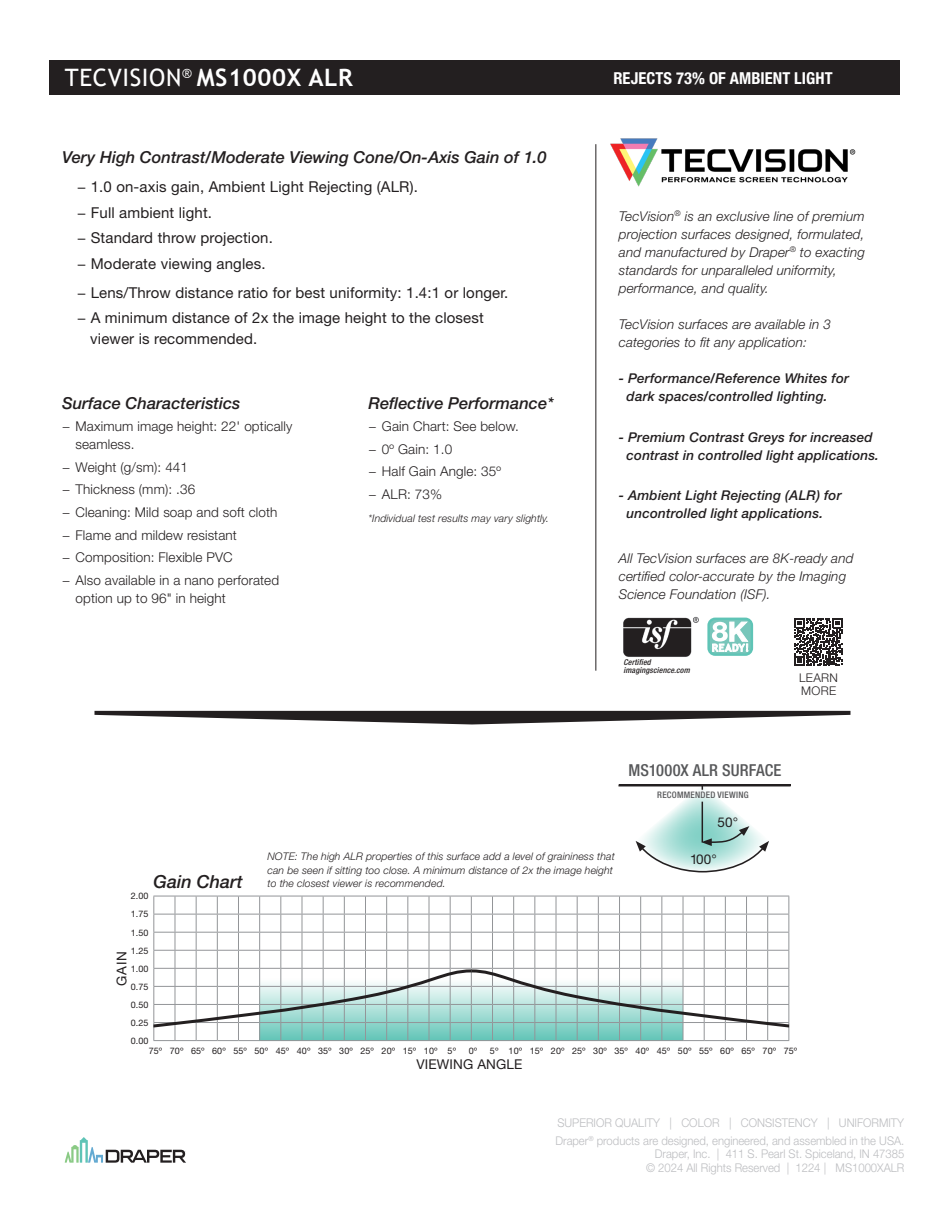
<style>
.page{position:relative;width:945px;height:1215px;background:#fff}
.page>*{position:absolute;margin:0;border:0;box-sizing:border-box;transform-origin:0 0}
.t1{font:700 24px "Trebuchet MS";letter-spacing:.025em;color:#fff}
.t2{font:italic 500 18px "Helvetica Neue LT Std";color:#231f20}
.t3{font:italic 500 16.5px "Helvetica Neue LT Std";color:#231f20}
.t4{font:700 condensed 16.5px "Helvetica Neue LT Std";letter-spacing:.005em;color:#fff}
.t5{font:500 condensed 16.5px "Helvetica Neue LT Std";letter-spacing:.005em;color:#57585a}
.t6{font:15px/25.7px "Helvetica Neue LT Std";letter-spacing:.01em;color:#231f20}
.t7{font:italic 300 13.5px/18px "Helvetica Neue LT Std";letter-spacing:.01em;color:#231f20}
.t8{font:300 13.5px/22.6px "Helvetica Neue LT Std";letter-spacing:.01em;color:#231f20}
.t9{font:italic 500 13.5px/18px "Helvetica Neue LT Std";letter-spacing:.01em;color:#231f20}
.t10{font:13.5px "Helvetica Neue LT Std";letter-spacing:.01em;color:#231f20}
.t11{font:300 12px/13.5px "Helvetica Neue LT Std";color:#bcbdc0;text-align:right;scale:.94 1}
.t12{font:300 12px/13.5px "Helvetica Neue LT Std";letter-spacing:.025em;color:#231f20}
.t13{font:italic 300 10.5px/13.5px "Helvetica Neue LT Std";letter-spacing:.01em;color:#231f20}
.t14{font:9px/18px "Helvetica Neue LT Std";letter-spacing:.01em;color:#231f20;text-align:justify}
.t15{font:500 condensed 9px "Helvetica Neue LT Std";letter-spacing:.03em;color:#57585a}
.t16{font:italic 500 condensed 8.1px/8.1px "Helvetica Neue LT Std";letter-spacing:.015em;color:#231f20}
.s1{font-weight:400}
</style>
<div class="page">
<img style="left:623px;top:616px;width:76px;height:41px">
<svg style="left:709px;top:619px;width:43px;height:36px"></svg>
<div style="left:707px;top:618px;width:46px;height:38px;border:2px solid #5fc4b6;border-radius:7px"></div>
<svg style="left:712px;top:622px;width:37px;height:30px"></svg>
<svg style="left:64px;top:1137px;width:122px;height:26px"></svg>
<svg style="left:94px;top:711px;width:756px;height:13px"></svg>
<img style="left:596px;top:138px;width:260px;height:72px">
<hr style="left:595px;top:144px;width:1px;height:527px;background:#231f20">
<div style="left:50px;top:60px;width:850px;height:35px;background:#231f20"></div>
<svg style="left:795px;top:618px;width:47px;height:48px"></svg>
<svg style="left:636px;top:786px;width:133px;height:87px"></svg>
<div style="left:619px;top:784px;width:172px;height:2px;border:1px solid #231f20"></div>
<div style="left:657px;top:789px;width:93px;height:10px;background:#fff"></div>
<svg style="left:153px;top:896px;width:637px;height:145px"></svg>
<h1 class="t1" style="left:65px;top:63px;width:289px"><span class="s1">TECVISION</span><sup>®</sup> MS1000X ALR</h1>
<p class="t4" style="left:613px;top:68px;width:221px">REJECTS 73% OF AMBIENT LIGHT</p>
<p class="t3" style="left:62px;top:148px;width:486px">Very High Contrast/Moderate Viewing Cone/On-Axis Gain of 1.0</p>
<p class="t6" style="left:77px;top:174px;width:342px">− 1.0 on-axis gain, Ambient Light Rejecting (ALR). − Full ambient light.<br>− Standard throw projection.<br>− Moderate viewing angles.</p>
<p class="t6" style="left:77px;top:279px;width:433px">− Lens/Throw distance ratio for best uniformity: 1.4:1 or longer. − A minimum distance of 2x the image height to the closest</p>
<p class="t6" style="left:90px;top:326px;width:169px">viewer is recommended.</p>
<p class="t3" style="left:62px;top:393px;width:180px">Surface Characteristics</p>
<p class="t8" style="left:76px;top:417px;width:218px;line-height:18px;text-indent:-14px">− Maximum image height: 22' optically seamless.</p>
<p class="t8" style="left:62px;top:455px;width:219px">− Weight (g/sm): 441<br>− Thickness (mm): .36<br>− Cleaning: Mild soap and soft cloth − Flame and mildew resistant<br>− Composition: Flexible PVC<br>− Also available in a nano perforated</p>
<p class="t8" style="left:76px;top:586px;width:152px">option up to 96" in height</p>
<p class="t3" style="left:368px;top:393px;width:187px">Reflective Performance*</p>
<p class="t8" style="left:368px;top:415px;width:152px">− Gain Chart: See below. − 0º Gain: 1.0<br>− Half Gain Angle: 35º<br>− ALR: 73%</p>
<p class="t13" style="left:368px;top:511px;width:182px">*Individual test results may vary slightly.</p>
<p class="t7" style="left:619px;top:207px;width:248px">TecVision<sup>®</sup> is an exclusive line of premium projection surfaces designed, formulated, and manufactured by Draper<sup>®</sup> to exacting standards for unparalleled uniformity, performance, and quality.</p>
<p class="t7" style="left:619px;top:315px;width:214px">TecVision surfaces are available in 3 categories to fit any application:</p>
<p class="t9" style="left:627px;top:369px;width:224px;text-indent:-8px">- Performance/Reference Whites for dark spaces/controlled lighting.</p>
<p class="t9" style="left:619px;top:428px;width:262px;text-align:center">- Premium Contrast Greys for increased contrast in controlled light applications.</p>
<p class="t9" style="left:627px;top:486px;width:217px;text-indent:-8px">- Ambient Light Rejecting (ALR) for uncontrolled light applications.</p>
<p class="t7" style="left:619px;top:549px;width:236px">All TecVision surfaces are 8K-ready and certified color-accurate by the Imaging<br>Science Foundation (ISF).</p>
<p class="t16" style="left:624px;top:658px;width:68px">Certified imagingscience.com</p>
<p class="t12" style="left:799px;top:671px;width:40px">LEARN<br>MORE</p>
<p class="t5" style="left:629px;top:760px;width:154px">MS1000X ALR SURFACE</p>
<p class="t15" style="left:657px;top:789px;width:93px">RECOMMENDED VIEWING</p>
<p class="t10" style="left:717px;top:814px;width:22px">50°</p>
<h2 class="t2" style="left:154px;top:871px;width:91px">Gain Chart</h2>
<p class="t14" style="left:131px;top:887px;width:19px">2.00<br>1.75<br>1.50<br>1.25<br>1.00<br>0.75<br>0.50<br>0.25<br>0.00</p>
<p class="t10" style="left:114px;top:986px;width:36px;rotate:-90deg">GAIN</p>
<p class="t13" style="left:267px;top:849px;width:349px">NOTE: The high ALR properties of this surface add a level of graininess that can be seen if sitting too close. A minimum distance of 2x the image height to the closest viewer is recommended.</p>
<p class="t10" style="left:690px;top:851px;width:28px">100°</p>
<p class="t14" style="left:149px;top:1041px;width:309px">75º 70º 65º 60º 55º 50º 45º 40º 35º 30º 25º 20º 15º 10º 5º</p>
<p class="t14" style="left:469px;top:1041px;width:10px">0º</p>
<p class="t14" style="left:490px;top:1041px;width:309px">5º 10º 15º 20º 25º 30º 35º 40º 45º 50º 55º 60º 65º 70º 75º</p>
<p class="t10" style="left:417px;top:1056px;width:107px">VIEWING ANGLE</p>
<p class="t11" style="left:557px;top:1116px;width:370px">SUPERIOR QUALITY | COLOR | CONSISTENCY | UNIFORMITY</p>
<p class="t11" style="left:555px;top:1133px;width:373px">Draper<sup>®</sup> products are designed, engineered, and assembled in the USA.<br>Draper, Inc. | 411 S. Pearl St. Spiceland, IN 47385<br>© 2024 All Rights Reserved | 1224 | MS1000XALR</p>
</div>
